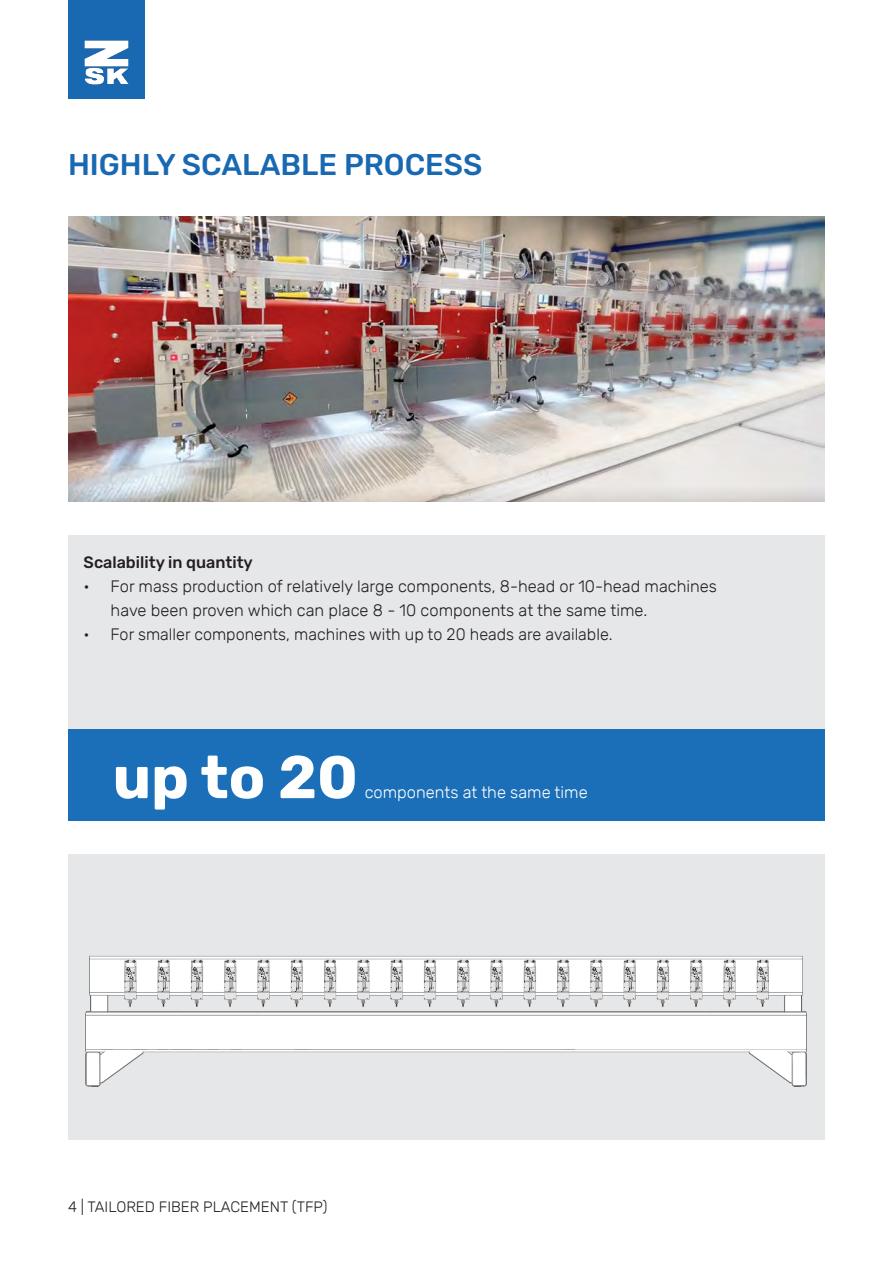
<style>
.page{position:relative;width:893px;height:1263px;background:#fff}
.page>*{position:absolute;margin:0;border:0;box-sizing:border-box;transform-origin:0 0}
.t1{font:700 60px "Rubik";color:#fff}
.t2{font:500 30px "Rubik";color:#1969b2}
.t3{font:300 16.5px/24px "Rubik";color:#231f20}
.t4{font:300 16.5px "Rubik";color:#fff}
.t5{font:500 16.5px "Rubik";color:#231f20}
.t6{font:300 15px "Rubik";color:#231f20}
</style>
<div class="page">
<img style="left:68px;top:217px;width:757px;height:285px">
<div style="left:68px;top:854px;width:757px;height:286px;background:#e6e7e9"></div>
<div style="left:68px;top:535px;width:757px;height:286px;background:#e6e7e9"></div>
<img style="left:85px;top:955px;width:722px;height:131px">
<div style="left:68px;top:729px;width:757px;height:92px;background:#1b6fb8"></div>
<div style="left:68px;top:0;width:77px;height:99px;background:#1969b2"></div>
<img style="left:84px;top:40px;width:45px;height:45px">
<p class="t2" style="left:68px;top:147px;width:416px">HIGHLY SCALABLE PROCESS</p>
<p class="t5" style="left:84px;top:553px;width:171px">Scalability in quantity</p>
<p class="t3" style="left:111px;top:575px;width:608px;text-indent:-27px">• For mass production of relatively large components, 8-head or 10-head machines have been proven which can place 8 - 10 components at the same time.</p>
<p class="t3" style="left:84px;top:623px;width:530px">• For smaller components, machines with up to 20 heads are available.</p>
<p class="t1" style="left:113px;top:742px;width:247px">up to 20</p>
<p class="t4" style="left:365px;top:783px;width:224px">components at the same time</p>
<p class="t6" style="left:68px;top:1198px;width:261px">4 | TAILORED FIBER PLACEMENT (TFP)</p>
</div>
